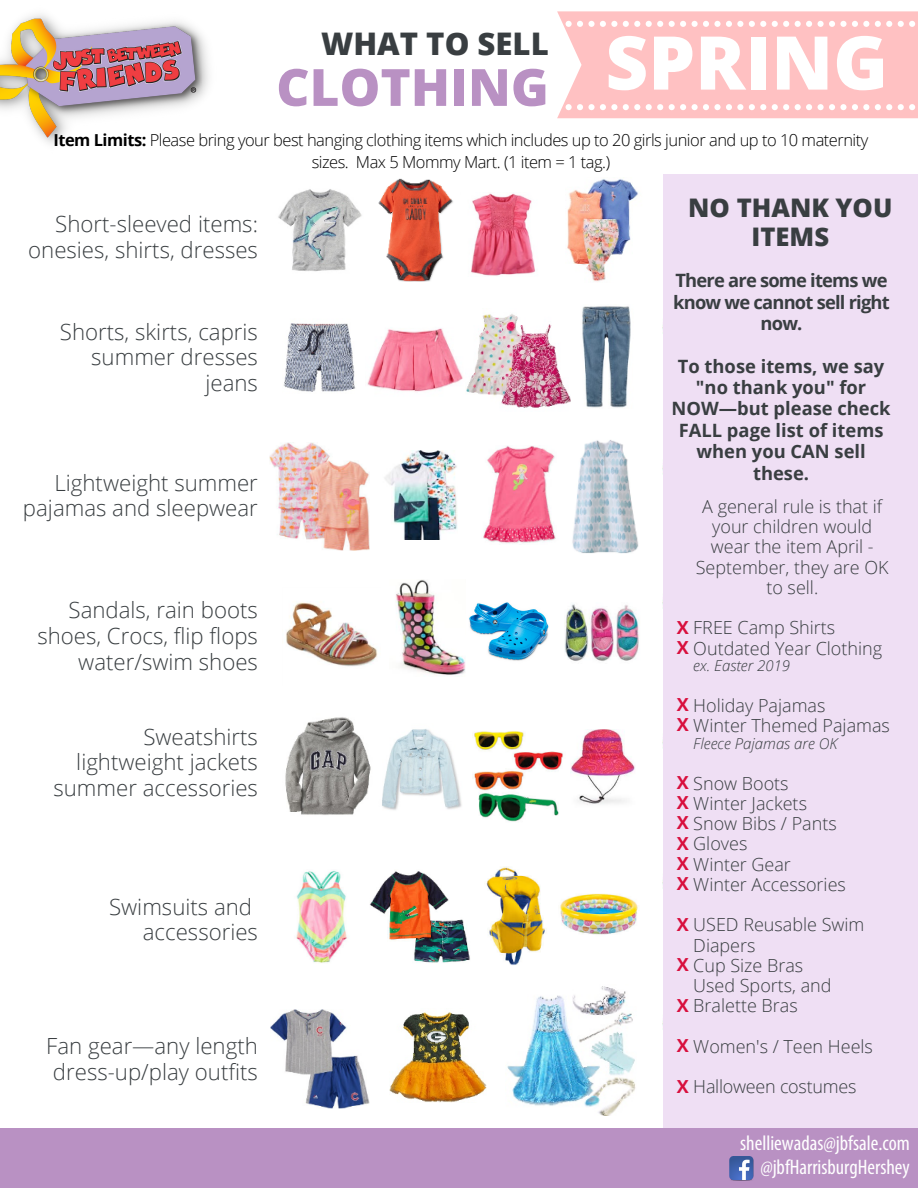
<style>
.page{position:relative;width:918px;height:1188px;background:#fff}
.page>*{position:absolute;margin:0;border:0;box-sizing:border-box;transform-origin:0 0}
.t1{font:800 51.45px "Open Sans";color:#b991c3}
.t2{font:800 31.2px "Open Sans";color:#393e41}
.t3{font:800 25.65px/29.2px "Open Sans";color:#393e41;text-align:center}
.t4{font:300 22.2px/25.7px "Open Sans";color:#393e41;text-align:right}
.t5{font:condensed 21px/23.7px "Myriad Pro";color:#fff;text-align:right}
.t6{font:700 18.3px/21.3px "Open Sans";color:#393e41;text-align:center}
.t7{font:700 18.3px/21.3px "Open Sans";letter-spacing:-.045em;color:#393e41;text-align:center}
.t8{font:300 18px/20.2px "Open Sans";color:#393e41}
.t9{font:300 16.5px/22.5px "Open Sans";letter-spacing:-.03em;color:#000;text-align:center}
.t10{font:italic 300 15px "Open Sans";color:#393e41}
.s1{font-weight:700}
.s2{font-weight:700;color:#d80f3d}
</style>
<div class="page">
<img style="left:0;top:14px;width:209px;height:130px">
<svg style="left:557px;top:11px;width:361px;height:107px;background:#ffc6c7"></svg>
<img style="left:278px;top:189px;width:84px;height:83px">
<img style="left:567px;top:179px;width:71px;height:103px">
<img style="left:378px;top:179px;width:75px;height:102px">
<img style="left:471px;top:193px;width:65px;height:83px">
<div style="left:663px;top:174px;width:255px;height:1014px;background:#efdff4"></div>
<img style="left:283px;top:323px;width:72px;height:69px">
<img style="left:367px;top:328px;width:96px;height:64px">
<img style="left:466px;top:314px;width:105px;height:94px">
<img style="left:582px;top:306px;width:49px;height:102px">
<img style="left:270px;top:442px;width:100px;height:108px">
<img style="left:385px;top:451px;width:73px;height:89px">
<img style="left:483px;top:446px;width:73px;height:98px">
<img style="left:572px;top:440px;width:67px;height:113px">
<img style="left:286px;top:602px;width:92px;height:64px">
<img style="left:396px;top:580px;width:69px;height:95px">
<img style="left:564px;top:604px;width:75px;height:57px">
<img style="left:469px;top:602px;width:80px;height:59px">
<img style="left:285px;top:717px;width:86px;height:98px">
<img style="left:382px;top:729px;width:80px;height:81px">
<img style="left:472px;top:731px;width:91px;height:91px">
<img style="left:571px;top:729px;width:64px;height:76px">
<img style="left:296px;top:870px;width:51px;height:93px">
<img style="left:370px;top:871px;width:100px;height:92px">
<img style="left:486px;top:867px;width:59px;height:98px">
<img style="left:560px;top:893px;width:78px;height:42px">
<img style="left:271px;top:1009px;width:99px;height:99px">
<img style="left:390px;top:1012px;width:97px;height:91px">
<img style="left:507px;top:986px;width:129px;height:129px">
<div style="left:0;top:1128px;width:918px;height:60px;background:#b991c3"></div>
<img style="left:730px;top:1157px;width:23px;height:23px">
<h2 class="t2" style="left:321px;top:22px;width:229px">WHAT TO SELL</h2>
<h1 class="t1" style="left:276px;top:51px;width:613px">CLOTHING <sup>SPRING</sup></h1>
<p class="t9" style="left:53px;top:128px;width:817px"><span class="s1">Item Limits:</span> Please bring your best hanging clothing items which includes up to 20 girls junior and up to 10 maternity sizes. Max 5 Mommy Mart. (1 item = 1 tag.)</p>
<p class="t4" style="left:28px;top:211px;width:231px">Short-sleeved items: onesies, shirts, dresses</p>
<p class="t4" style="left:60px;top:318px;width:200px">Shorts, skirts, capris summer dresses jeans</p>
<p class="t4" style="left:23px;top:469px;width:236px">Lightweight summer pajamas and sleepwear</p>
<p class="t4" style="left:37px;top:597px;width:222px">Sandals, rain boots shoes, Crocs, flip flops water/swim shoes</p>
<p class="t4" style="left:54px;top:723px;width:206px">Sweatshirts lightweight jackets summer accessories</p>
<p class="t4" style="left:109px;top:893px;width:150px">Swimsuits and accessories</p>
<p class="t4" style="left:46px;top:1032px;width:213px;text-align:center">Fan gear—any length dress-up/play outfits</p>
<h3 class="t3" style="left:688px;top:193px;width:206px">NO THANK YOU<br>ITEMS</h3>
<p class="t7" style="left:673px;top:269px;width:218px">There are some items we know we cannot sell right now.</p>
<p class="t6" style="left:672px;top:355px;width:221px">To those items, we say "no thank you" for<br>NOW—but please check<br>FALL page list of items when you CAN sell these.</p>
<p class="t8" style="left:696px;top:496px;width:194px;text-align:center">A general rule is that if your children would wear the item April -<br>September, they are OK to sell.</p>
<p class="t8" style="left:677px;top:617px;width:207px"><span class="s2">X</span> FREE Camp Shirts<br><span class="s2">X</span> Outdated Year Clothing</p>
<p class="t10" style="left:693px;top:655px;width:98px">ex. Easter 2019</p>
<p class="t8" style="left:677px;top:695px;width:215px"><span class="s2">X</span> Holiday Pajamas<br><span class="s2">X</span> Winter Themed Pajamas</p>
<p class="t10" style="left:693px;top:733px;width:146px">Fleece Pajamas are OK</p>
<p class="t8" style="left:677px;top:772px;width:171px"><span class="s2">X</span> Snow Boots<br><span class="s2">X</span> Winter Jackets<br><span class="s2">X</span> Snow Bibs / Pants<br><span class="s2">X</span> Gloves<br><span class="s2">X</span> Winter Gear<br><span class="s2">X</span> Winter Accessories</p>
<p class="t8" style="left:677px;top:914px;width:189px"><span class="s2">X</span> USED Reusable Swim</p>
<p class="t8" style="left:693px;top:934px;width:64px">Diapers</p>
<p class="t8" style="left:677px;top:955px;width:128px"><span class="s2">X</span> Cup Size Bras</p>
<p class="t8" style="left:693px;top:975px;width:140px">Used Sports, and</p>
<p class="t8" style="left:677px;top:995px;width:122px"><span class="s2">X</span> Bralette Bras</p>
<p class="t8" style="left:677px;top:1036px;width:198px"><span class="s2">X</span> Women's / Teen Heels</p>
<p class="t8" style="left:677px;top:1076px;width:181px"><span class="s2">X</span> Halloween costumes</p>
<p class="t5" style="left:740px;top:1133px;width:171px">shelliewadas@jbfsale.com @jbfHarrisburgHershey</p>
</div>
